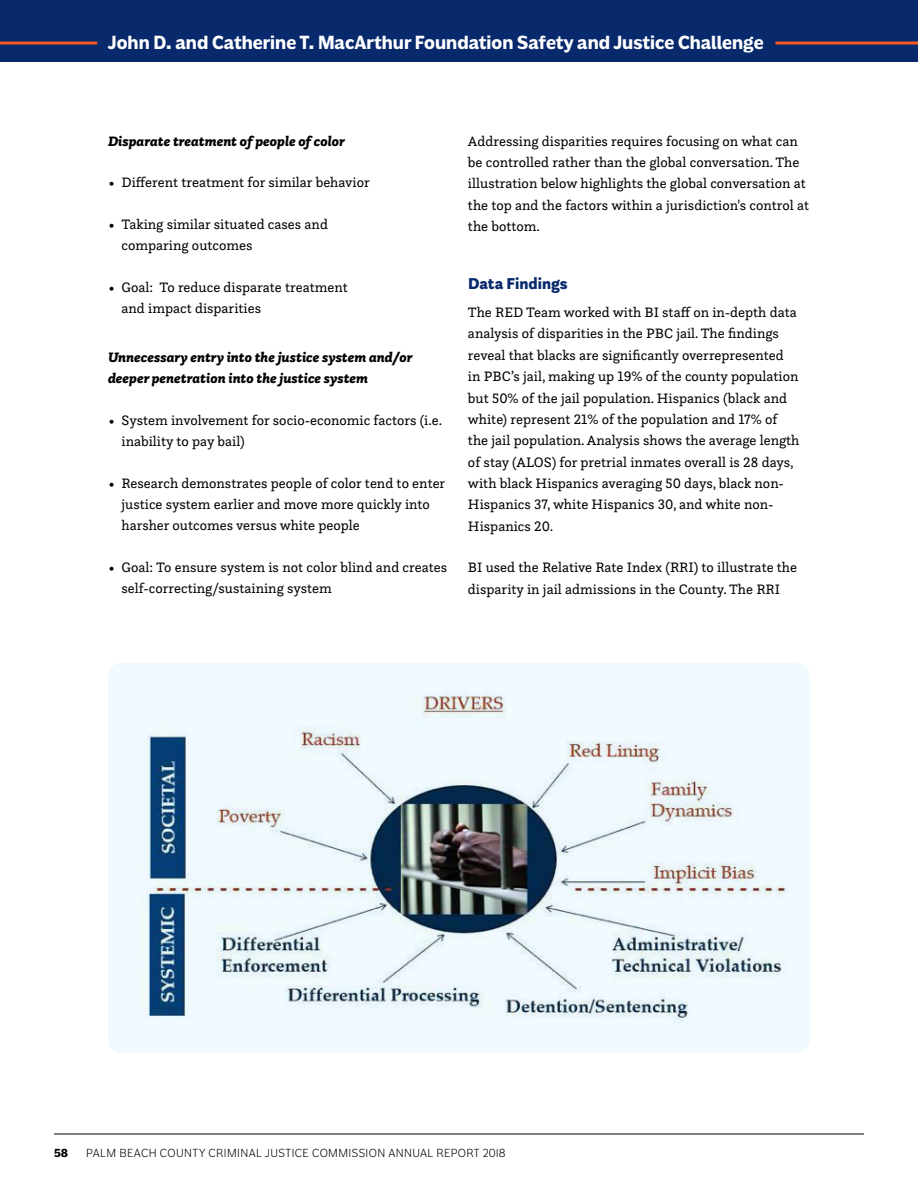
<style>
.page{position:relative;width:918px;height:1188px;background:#fff}
.page>*{position:absolute;margin:0;border:0;box-sizing:border-box;transform-origin:0 0}
.t1{font:700 19.5px "Americane";color:#fff}
.t2{font:900 16.5px "Questa Sans";color:#08296c}
.t3{font:14.25px/21.3px "Questa Slab";color:#000}
.t4{font:italic 900 14.25px/21.3px "Questa Slab";color:#000}
.t5{font:300 12px "Americane";letter-spacing:.035em;color:#000}
.t6{font:700 12px "Americane";color:#000}
</style>
<div class="page">
<hr style="left:54px;top:1134px;width:810px;height:1px;background:#000">
<div style="left:0;top:0;width:918px;height:62px;background:#08296c"></div>
<hr style="left:775px;top:42px;width:143px;height:3px;background:#f15822">
<hr style="left:0;top:42px;width:97px;height:3px;background:#f15822">
<div style="left:108px;top:663px;width:702px;height:390px;background:#f1fafe;border-radius:14px"></div>
<img style="left:148px;top:695px;width:639px;height:326px">
<h1 class="t1" style="left:108px;top:31px;width:657px">John D. and Catherine T. MacArthur Foundation Safety and Justice Challenge</h1>
<p class="t4" style="left:108px;top:130px;width:239px">Disparate treatment of people of color</p>
<p class="t3" style="left:108px;top:172px;width:263px">• Different treatment for similar behavior</p>
<p class="t3" style="left:122px;top:213px;width:208px;text-indent:-14px">• Taking similar situated cases and comparing outcomes</p>
<p class="t3" style="left:122px;top:276px;width:228px;text-indent:-14px">• Goal: To reduce disparate treatment and impact disparities</p>
<p class="t4" style="left:108px;top:346px;width:306px">Unnecessary entry into the justice system and/or deeper penetration into the justice system</p>
<p class="t3" style="left:122px;top:409px;width:322px;text-indent:-14px">• System involvement for socio-economic factors (i.e. inability to pay bail)</p>
<p class="t3" style="left:122px;top:472px;width:325px;text-indent:-14px">• Research demonstrates people of color tend to enter justice system earlier and move more quickly into harsher outcomes versus white people</p>
<p class="t3" style="left:122px;top:556px;width:327px;text-indent:-14px">• Goal: To ensure system is not color blind and creates self-correcting/sustaining system</p>
<p class="t3" style="left:468px;top:130px;width:343px">Addressing disparities requires focusing on what can be controlled rather than the global conversation. The illustration below highlights the global conversation at the top and the factors within a jurisdiction's control at the bottom.</p>
<p class="t2" style="left:468px;top:273px;width:101px">Data Findings</p>
<p class="t3" style="left:468px;top:301px;width:333px">The RED Team worked with BI staff on in-depth data analysis of disparities in the PBC jail. The findings reveal that blacks are significantly overrepresented in PBC’s jail, making up 19% of the county population but 50% of the jail population. Hispanics (black and white) represent 21% of the population and 17% of the jail population. Analysis shows the average length of stay (ALOS) for pretrial inmates overall is 28 days, with black Hispanics averaging 50 days, black non-Hispanics 37, white Hispanics 30, and white non-Hispanics 20.</p>
<p class="t3" style="left:468px;top:557px;width:331px">BI used the Relative Rate Index (RRI) to illustrate the disparity in jail admissions in the County. The RRI</p>
<p class="t6" style="left:54px;top:1146px;width:16px">58</p>
<p class="t5" style="left:86px;top:1146px;width:421px">PALM BEACH COUNTY CRIMINAL JUSTICE COMMISSION ANNUAL REPORT 2018</p>
</div>
